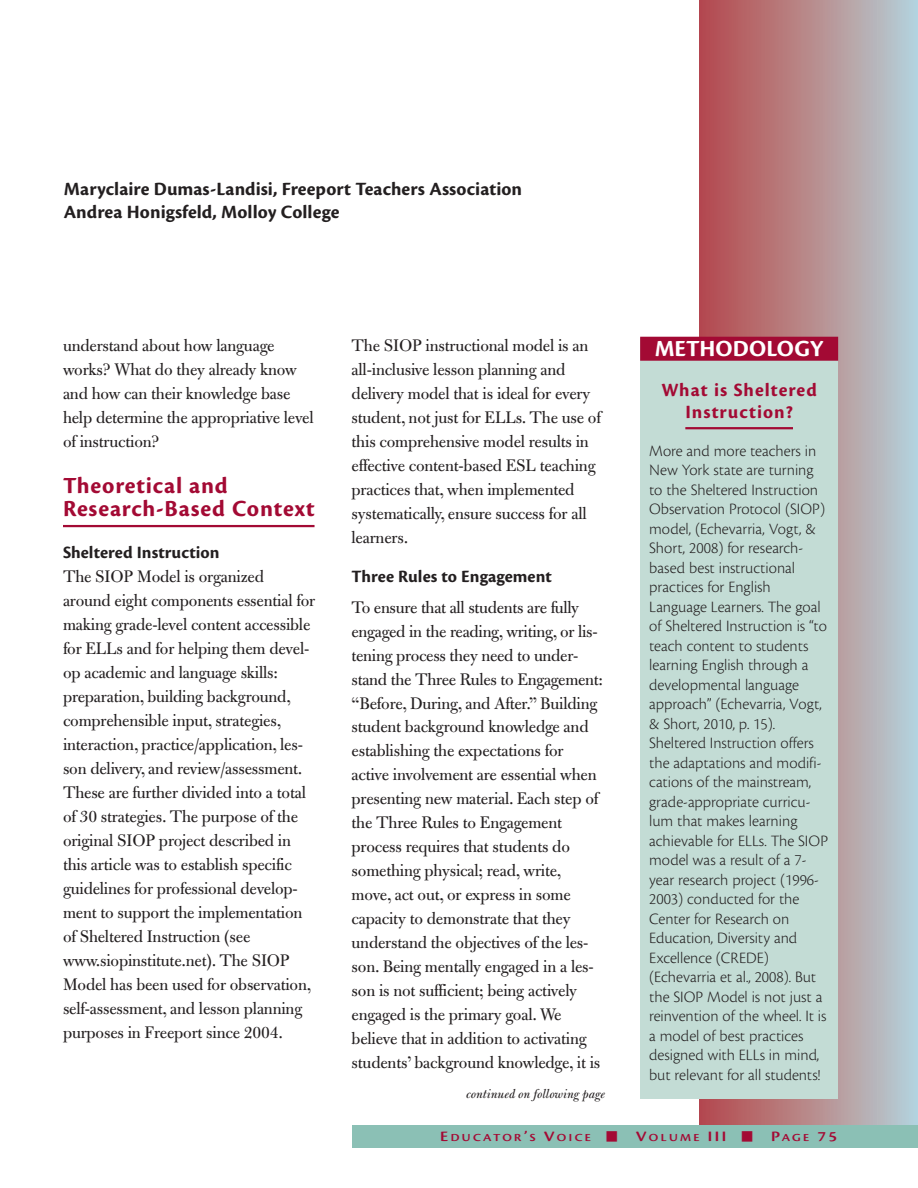
<style>
.page{position:relative;width:918px;height:1188px;background:#fff}
.page>*{position:absolute;margin:0;border:0;box-sizing:border-box;transform-origin:0 0}
.t1{font:700 24px/22.5px "Cronos Pro";letter-spacing:.035em;color:#a30a34}
.t2{font:700 24px "Cronos Pro";color:#fff}
.t3{font:700 19.5px/22.5px "Cronos Pro";letter-spacing:.005em;color:#231f20}
.t4{font:700 19.5px/22.5px "Cronos Pro";letter-spacing:.05em;color:#a30a34;text-align:center}
.t5{font:18px/24px "Bulmer MT Std";letter-spacing:-.01em;color:#231f20}
.t6{font:700 18px "Cronos Pro";color:#231f20}
.t7{font:300 16.5px/19.5px "Cronos Pro";color:#231f20}
.t8{font:italic 13.5px "Bulmer MT Std";color:#231f20}
.t9{font:11.25px "Cronos Pro Semibold Disp";letter-spacing:.175em;color:#a30a34;scale:1.2 1}
.s1{font-size:15px}
</style>
<div class="page">
<div style="left:699px;top:0;width:219px;height:1125px;background:linear-gradient(to right,#b64547,#b7d1d7)"></div>
<hr style="left:63px;top:525px;width:252px;height:2px;background:#a30a34">
<div style="left:352px;top:1125px;width:566px;height:23px;background:#8bc0b5"></div>
<div style="left:640px;top:338px;width:198px;height:761px;background:#c3dcd5"></div>
<hr style="left:685px;top:427px;width:108px;height:2px;background:#a30a34">
<div style="left:640px;top:337px;width:198px;height:24px;background:#a30a34"></div>
<p class="t3" style="left:64px;top:179px;width:460px">Maryclaire Dumas-Landisi, Freeport Teachers Association<br>Andrea Honigsfeld, Molloy College</p>
<p class="t5" style="left:63px;top:335px;width:252px">understand about how language works? What do they already know and how can their knowledge base help determine the appropriative level of instruction?</p>
<h1 class="t1" style="left:63px;top:476px;width:253px">Theoretical and<br>Research-Based Context</h1>
<p class="t6" style="left:63px;top:546px;width:158px">Sheltered Instruction</p>
<p class="t5" style="left:63px;top:566px;width:254px">The SIOP Model is organized around eight components essential for making grade-level content accessible for ELLs and for helping them devel&shy;op academic and language skills: preparation, building background, comprehensible input, strategies, interaction, practice/application, les&shy;son delivery, and review/assessment.<br>These are further divided into a total of 30 strategies. The purpose of the original SIOP project described in this article was to establish specific guidelines for professional develop&shy;ment to support the implementation of Sheltered Instruction (see www.siopinstitute.net). The SIOP Model has been used for observation, self-assessment, and lesson planning purposes in Freeport since 2004.</p>
<p class="t5" style="left:352px;top:335px;width:251px">The SIOP instructional model is an all-inclusive lesson planning and delivery model that is ideal for every student, not just for ELLs. The use of this comprehensive model results in effective content-based ESL teaching practices that, when implemented systematically, ensure success for all learners.</p>
<p class="t6" style="left:352px;top:570px;width:202px">Three Rules to Engagement</p>
<p class="t5" style="left:352px;top:597px;width:253px">To ensure that all students are fully engaged in the reading, writing, or lis&shy;tening process they need to under&shy;stand the Three Rules to Engagement: “Before, During, and After.” Building student background knowledge and establishing the expectations for active involvement are essential when presenting new material. Each step of the Three Rules to Engagement process requires that students do something physical; read, write, move, act out, or express in some capacity to demonstrate that they understand the objectives of the les&shy;son. Being mentally engaged in a les&shy;son is not sufficient; being actively engaged is the primary goal. We believe that in addition to activating students’ background knowledge, it is</p>
<p class="t8" style="left:466px;top:1089px;width:141px">continued on following page</p>
<h1 class="t2" style="left:655px;top:340px;width:170px">METHODOLOGY</h1>
<p class="t4" style="left:661px;top:380px;width:157px">What is Sheltered<br>Instruction?</p>
<p class="t7" style="left:649px;top:442px;width:181px">More and more teachers in<br>New York state are turning to the Sheltered Instruction<br>Observation Protocol (SIOP) model, (Echevarria, Vogt, &amp;<br>Short, 2008) for research&shy;based best instructional practices for English<br>Language Learners. The goal of Sheltered Instruction is “to teach content to students learning English through a developmental language approach” (Echevarria, Vogt, &amp; Short, 2010, p. 15).<br>Sheltered Instruction offers the adaptations and modifi&shy;cations of the mainstream, grade-appropriate curricu&shy;lum that makes learning achievable for ELLs. The SIOP model was a result of a 7- year research project (1996-<br>2003) conducted for the<br>Center for Research on<br>Education, Diversity and<br>Excellence (CREDE) (Echevarria et al., 2008). But the SIOP Model is not just a reinvention of the wheel. It is a model of best practices designed with ELLs in mind, but relevant for all students!</p>
<p class="t9" style="left:440px;top:1134px;width:332px"><span class="s1">E</span>DUCATOR<span class="s1">’</span>S <span class="s1">V</span>OICE ■ <span class="s1">V</span>OLUME <span class="s1">III</span> ■ <span class="s1">P</span>AGE <span class="s1">75</span></p>
</div>
